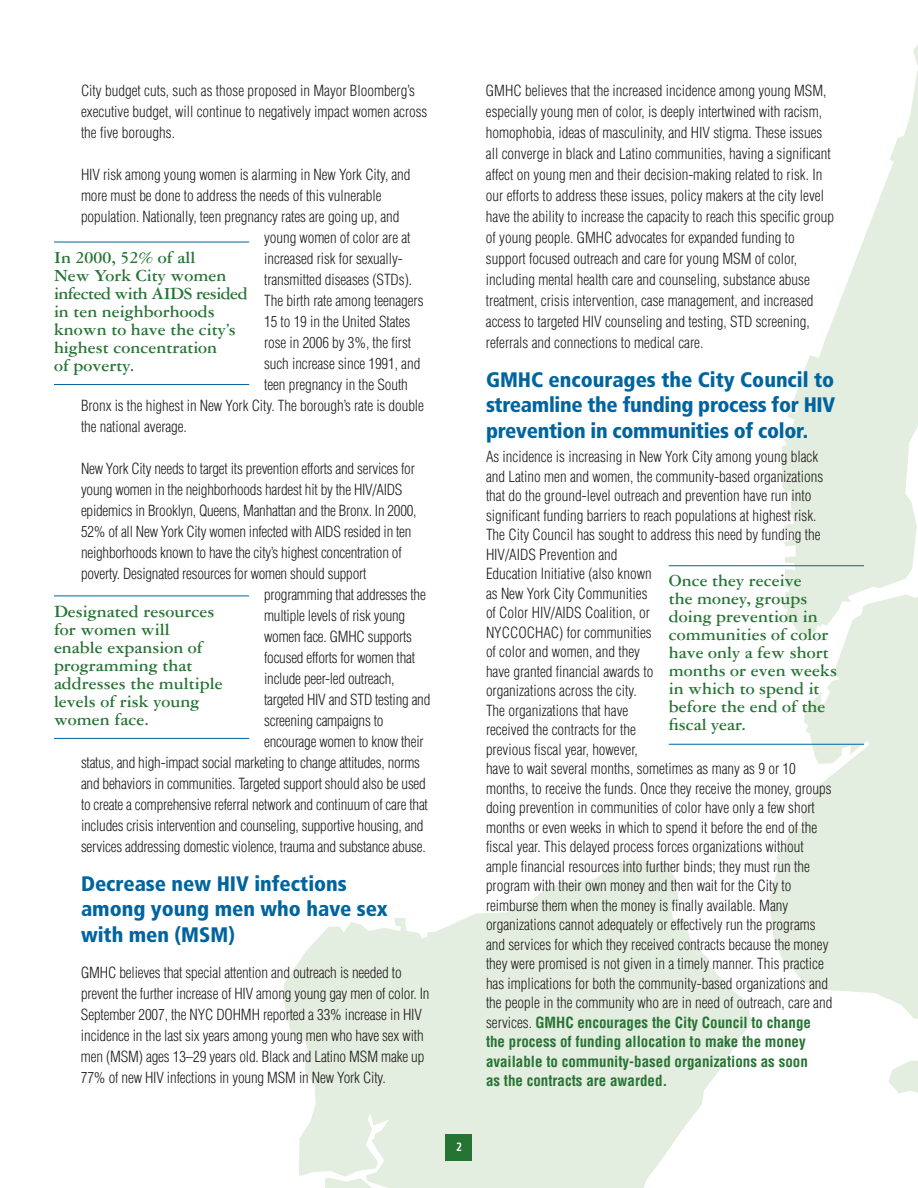
<style>
.page{position:relative;width:918px;height:1188px;background:#fff}
.page>*{position:absolute;margin:0;border:0;box-sizing:border-box;transform-origin:0 0}
.t1{font:900 condensed 21px/25.5px "Frutiger";letter-spacing:-.005em;color:#00649e}
.t2{font:700 18px/18px "Garamond Three";color:#267434}
.t3{font:300 condensed 15px/19.5px "Helvetica";color:#231f20}
.t4{font:700 condensed 12px "Frutiger";color:#fff;scale:.95 1}
.s1{font-weight:700;color:#267434}
</style>
<div class="page">
<svg style="left:782px;top:45px;width:136px;height:415px"></svg>
<svg style="left:769px;top:460px;width:149px;height:633px;fill:#e3ede0"></svg>
<svg style="left:284px;top:860px;width:470px;height:328px;fill:#e3ede0"></svg>
<hr style="left:54px;top:242px;width:195px;height:1px;background:#00649e">
<hr style="left:54px;top:384px;width:195px;height:1px;background:#00649e">
<hr style="left:54px;top:596px;width:195px;height:1px;background:#00649e">
<hr style="left:54px;top:738px;width:195px;height:1px;background:#00649e">
<hr style="left:669px;top:565px;width:195px;height:1px;background:#00649e">
<hr style="left:669px;top:744px;width:195px;height:1px;background:#00649e">
<div style="left:446px;top:1134px;width:26px;height:27px;background:#267434"></div>
<p class="t3" style="left:81px;top:80px;width:348px;line-height:21px">City budget cuts, such as those proposed in Mayor Bloomberg’s executive budget, will continue to negatively impact women across the five boroughs.</p>
<p class="t3" style="left:81px;top:165px;width:331px">HIV risk among young women is alarming in New York City, and</p>
<p class="t3" style="left:81px;top:186px;width:302px">more must be done to address the needs of this vulnerable</p>
<p class="t3" style="left:81px;top:207px;width:320px">population. Nationally, teen pregnancy rates are going up, and</p>
<p class="t3" style="left:264px;top:228px;width:148px">young women of color are at</p>
<p class="t3" style="left:264px;top:249px;width:140px">increased risk for sexually-</p>
<p class="t3" style="left:264px;top:270px;width:149px">transmitted diseases (STDs).</p>
<p class="t3" style="left:264px;top:291px;width:161px">The birth rate among teenagers</p>
<p class="t3" style="left:264px;top:312px;width:148px">15 to 19 in the United States</p>
<p class="t3" style="left:264px;top:333px;width:148px">rose in 2006 by 3%, the first</p>
<p class="t3" style="left:264px;top:354px;width:158px">such increase since 1991, and</p>
<p class="t3" style="left:264px;top:375px;width:145px">teen pregnancy in the South</p>
<p class="t3" style="left:81px;top:396px;width:345px">Bronx is the highest in New York City. The borough’s rate is double</p>
<p class="t3" style="left:81px;top:417px;width:107px">the national average.</p>
<p class="t3" style="left:81px;top:459px;width:335px">New York City needs to target its prevention efforts and services for</p>
<p class="t3" style="left:81px;top:480px;width:323px">young women in the neighborhoods hardest hit by the HIV/AIDS</p>
<p class="t3" style="left:81px;top:501px;width:337px">epidemics in Brooklyn, Queens, Manhattan and the Bronx. In 2000,</p>
<p class="t3" style="left:81px;top:522px;width:332px">52% of all New York City women infected with AIDS resided in ten</p>
<p class="t3" style="left:81px;top:543px;width:322px">neighborhoods known to have the city’s highest concentration of</p>
<p class="t3" style="left:81px;top:564px;width:287px">poverty. Designated resources for women should support</p>
<p class="t3" style="left:264px;top:585px;width:163px">programming that addresses the</p>
<p class="t3" style="left:264px;top:606px;width:143px">multiple levels of risk young</p>
<p class="t3" style="left:264px;top:627px;width:149px">women face. GMHC supports</p>
<p class="t3" style="left:264px;top:648px;width:152px">focused efforts for women that</p>
<p class="t3" style="left:264px;top:669px;width:132px">include peer-led outreach,</p>
<p class="t3" style="left:264px;top:690px;width:168px">targeted HIV and STD testing and</p>
<p class="t3" style="left:264px;top:711px;width:121px">screening campaigns to</p>
<p class="t3" style="left:264px;top:732px;width:161px">encourage women to know their</p>
<p class="t3" style="left:81px;top:753px;width:341px">status, and high-impact social marketing to change attitudes, norms</p>
<p class="t3" style="left:81px;top:774px;width:346px">and behaviors in communities. Targeted support should also be used</p>
<p class="t3" style="left:81px;top:795px;width:348px">to create a comprehensive referral network and continuum of care that</p>
<p class="t3" style="left:81px;top:816px;width:344px">includes crisis intervention and counseling, supportive housing, and</p>
<p class="t3" style="left:81px;top:837px;width:346px">services addressing domestic violence, trauma and substance abuse.</p>
<h1 class="t1" style="left:81px;top:873px;width:308px">Decrease new HIV infections among young men who have sex with men (MSM)</h1>
<p class="t3" style="left:81px;top:962px;width:350px;line-height:21px">GMHC believes that special attention and outreach is needed to prevent the further increase of HIV among young gay men of color. In September 2007, the NYC DOHMH reported a 33% increase in HIV incidence in the last six years among young men who have sex with men (MSM) ages 13–29 years old. Black and Latino MSM make up 77% of new HIV infections in young MSM in New York City.</p>
<p class="t2" style="left:54px;top:250px;width:195px">In 2000, 52% of all<br>New York City women infected with AIDS resided in ten neighborhoods known to have the city’s highest concentration<br>of poverty.</p>
<p class="t2" style="left:54px;top:604px;width:170px">Designated resources for women will enable expansion of programming that addresses the multiple levels of risk young women face.</p>
<p class="t4" style="left:456px;top:1142px;width:8px">2</p>
<p class="t3" style="left:486px;top:80px;width:350px;line-height:21px">GMHC believes that the increased incidence among young MSM, especially young men of color, is deeply intertwined with racism, homophobia, ideas of masculinity, and HIV stigma. These issues all converge in black and Latino communities, having a significant affect on young men and their decision-making related to risk. In our efforts to address these issues, policy makers at the city level have the ability to increase the capacity to reach this specific group of young people. GMHC advocates for expanded funding to support focused outreach and care for young MSM of color, including mental health care and counseling, substance abuse treatment, crisis intervention, case management, and increased access to targeted HIV counseling and testing, STD screening, referrals and connections to medical care.</p>
<h1 class="t1" style="left:486px;top:369px;width:351px;text-align:justify">GMHC encourages the City Council to streamline the funding process for HIV prevention in communities of color.</h1>
<p class="t3" style="left:486px;top:447px;width:348px">As incidence is increasing in New York City among young black and Latino men and women, the community-based organizations that do the ground-level outreach and prevention have run into significant funding barriers to reach populations at highest risk.<br>The City Council has sought to address this need by funding the HIV/AIDS Prevention and<br>Education Initiative (also known<br>as New York City Communities<br>of Color HIV/AIDS Coalition, or<br>NYCCOCHAC) for communities<br>of color and women, and they<br>have granted financial awards to<br>organizations across the city.<br>The organizations that have<br>received the contracts for the<br>previous fiscal year, however,<br>have to wait several months, sometimes as many as 9 or 10 months, to receive the funds. Once they receive the money, groups doing prevention in communities of color have only a few short months or even weeks in which to spend it before the end of the fiscal year. This delayed process forces organizations without ample financial resources into further binds; they must run the program with their own money and then wait for the City to reimburse them when the money is finally available. Many organizations cannot adequately or effectively run the programs and services for which they received contracts because the money they were promised is not given in a timely manner. This practice has implications for both the community-based organizations and the people in the community who are in need of outreach, care and services. <span class="s1">GMHC encourages the City Council to change the process of funding allocation to make the money available to community-based organizations as soon<br>as the contracts are awarded.</span></p>
<p class="t2" style="left:669px;top:574px;width:170px">Once they receive<br>the money, groups doing prevention in communities of color have only a few short months or even weeks in which to spend it before the end of the fiscal year.</p>
</div>
